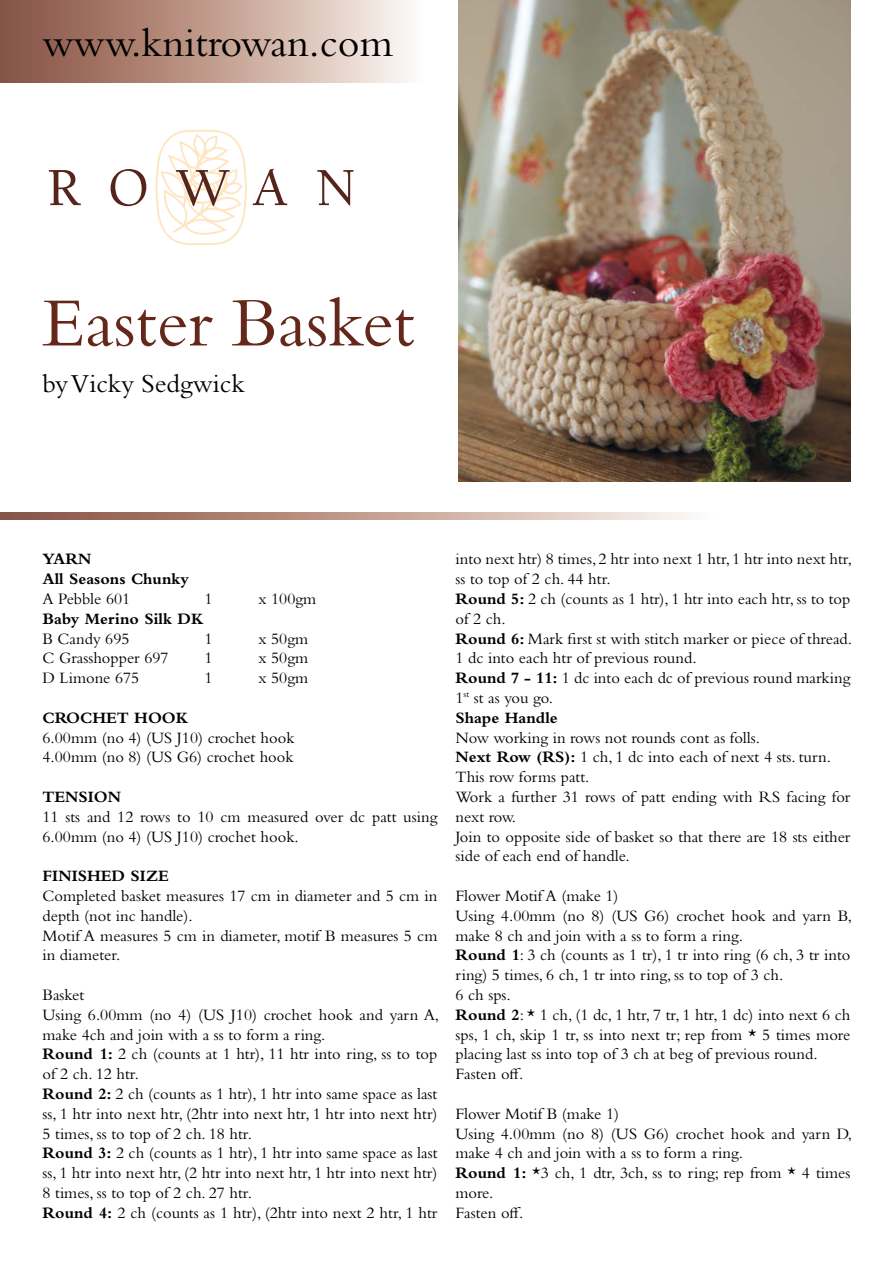
<style>
.page{position:relative;width:893px;height:1263px;background:#fff}
.page>*{position:absolute;margin:0;border:0;box-sizing:border-box;transform-origin:0 0}
.t1{font:72px "Bembo Std";color:#642719}
.t2{font:42px "Bembo Std";color:#000}
.t3{font:27px "Bembo Std";color:#000}
.t4{font:16.5px/19.8px "Bembo Std";color:#000}
.t5{font:700 16.5px/19.8px "Bembo Std";color:#000}
.s1{font-weight:700}
</style>
<div class="page">
<svg style="left:0;top:0;width:409px;height:83px;background:#bf9d91"></svg>
<img style="left:458px;top:0;width:392px;height:482px">
<svg style="left:49px;top:170px;width:32px;height:35px"></svg>
<svg style="left:111px;top:169px;width:35px;height:37px"></svg>
<svg style="left:155px;top:130px;width:132px;height:115px"></svg>
<svg style="left:317px;top:170px;width:36px;height:36px"></svg>
<svg style="left:0;top:512px;width:690px;height:8px;background:#bf9d91"></svg>
<h2 class="t2" style="left:43px;top:18px;width:352px">www.knitrowan.com</h2>
<h1 class="t1" style="left:43px;top:281px;width:373px">Easter Basket</h1>
<h3 class="t3" style="left:43px;top:368px;width:204px">by Vicky Sedgwick</h3>
<p class="t5" style="left:43px;top:549px;width:148px">YARN<br>All Seasons Chunky</p>
<p class="t4" style="left:43px;top:589px;width:89px">A Pebble 601</p>
<p class="t4" style="left:205px;top:589px;width:10px">1</p>
<p class="t4" style="left:259px;top:589px;width:59px">x 100gm</p>
<p class="t5" style="left:43px;top:609px;width:162px">Baby Merino Silk DK</p>
<p class="t4" style="left:43px;top:628px;width:89px">B Candy 695</p>
<p class="t4" style="left:205px;top:628px;width:10px">1</p>
<p class="t4" style="left:259px;top:628px;width:51px">x 50gm</p>
<p class="t4" style="left:43px;top:648px;width:128px">C Grasshopper 697</p>
<p class="t4" style="left:205px;top:648px;width:10px">1</p>
<p class="t4" style="left:259px;top:648px;width:51px">x 50gm</p>
<p class="t4" style="left:43px;top:668px;width:98px">D Limone 675</p>
<p class="t4" style="left:205px;top:668px;width:10px">1</p>
<p class="t4" style="left:259px;top:668px;width:51px">x 50gm</p>
<p class="t5" style="left:43px;top:708px;width:147px">CROCHET HOOK</p>
<p class="t4" style="left:43px;top:727px;width:254px">6.00mm (no 4) (US J10) crochet hook<br>4.00mm (no 8) (US G6) crochet hook</p>
<p class="t5" style="left:43px;top:787px;width:80px">TENSION</p>
<p class="t4" style="left:43px;top:806px;width:396px">11 sts and 12 rows to 10 cm measured over dc patt using<br>6.00mm (no 4) (US J10) crochet hook.</p>
<p class="t5" style="left:43px;top:866px;width:128px">FINISHED SIZE</p>
<p class="t4" style="left:43px;top:886px;width:396px">Completed basket measures 17 cm in diameter and 5 cm in depth (not inc handle).<br>Motif A measures 5 cm in diameter, motif B measures 5 cm in diameter.</p>
<p class="t4" style="left:43px;top:985px;width:398px">Basket<br>Using 6.00mm (no 4) (US J10) crochet hook and yarn A, make 4ch and join with a ss to form a ring.<br><span class="s1">Round 1:</span> 2 ch (counts at 1 htr), 11 htr into ring, ss to top of 2 ch. 12 htr.<br><span class="s1">Round 2:</span> 2 ch (counts as 1 htr), 1 htr into same space as last ss, 1 htr into next htr, (2htr into next htr, 1 htr into next htr)<br>5 times, ss to top of 2 ch. 18 htr.<br><span class="s1">Round 3:</span> 2 ch (counts as 1 htr), 1 htr into same space as last ss, 1 htr into next htr, (2 htr into next htr, 1 htr into next htr)<br>8 times, ss to top of 2 ch. 27 htr.<br><span class="s1">Round 4:</span> 2 ch (counts as 1 htr), (2htr into next 2 htr, 1 htr</p>
<p class="t4" style="left:455px;top:549px;width:398px">into next htr) 8 times, 2 htr into next 1 htr, 1 htr into next htr, ss to top of 2 ch. 44 htr.<br><span class="s1">Round 5:</span> 2 ch (counts as 1 htr), 1 htr into each htr, ss to top of 2 ch.<br><span class="s1">Round 6:</span> Mark first st with stitch marker or piece of thread.<br>1 dc into each htr of previous round.<br><span class="s1">Round 7 - 11:</span> 1 dc into each dc of previous round marking 1<sup>st</sup> st as you go.<br><span class="s1">Shape Handle</span></p>
<p class="t4" style="left:455px;top:727px;width:396px">Now working in rows not rounds cont as folls.<br><span class="s1">Next Row (RS):</span> 1 ch, 1 dc into each of next 4 sts. turn.<br>This row forms patt.<br>Work a further 31 rows of patt ending with RS facing for next row.<br>Join to opposite side of basket so that there are 18 sts either side of each end of handle.</p>
<p class="t4" style="left:455px;top:886px;width:398px">Flower Motif A (make 1)<br>Using 4.00mm (no 8) (US G6) crochet hook and yarn B, make 8 ch and join with a ss to form a ring.<br><span class="s1">Round 1</span>: 3 ch (counts as 1 tr), 1 tr into ring (6 ch, 3 tr into ring) 5 times, 6 ch, 1 tr into ring, ss to top of 3 ch.<br>6 ch sps.<br><span class="s1">Round 2</span>: * 1 ch, (1 dc, 1 htr, 7 tr, 1 htr, 1 dc) into next 6 ch sps, 1 ch, skip 1 tr, ss into next tr; rep from * 5 times more placing last ss into top of 3 ch at beg of previous round.<br>Fasten off.</p>
<p class="t4" style="left:455px;top:1103px;width:398px">Flower Motif B (make 1)<br>Using 4.00mm (no 8) (US G6) crochet hook and yarn D, make 4 ch and join with a ss to form a ring.<br><span class="s1">Round 1:</span> *3 ch, 1 dtr, 3ch, ss to ring; rep from * 4 times more.<br>Fasten off.</p>
</div>
